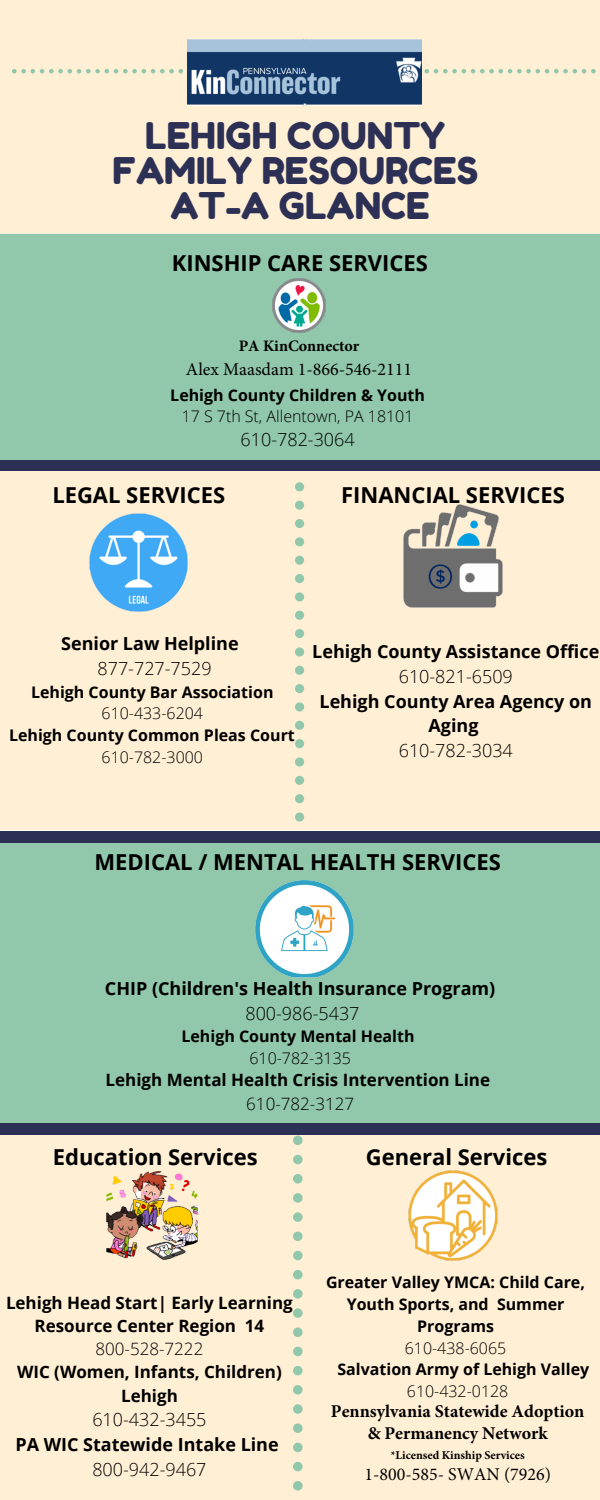
<style>
.page{position:relative;width:600px;height:1500px;background:#fff}
.page>*{position:absolute;margin:0;border:0;box-sizing:border-box;transform-origin:0 0}
.t1{font:36.8px "Fredoka One";color:#2d3055}
.t2{font:700 22px "Open Sans";color:#000}
.t3{font:700 18px/24.8px "Open Sans";color:#000;text-align:center}
.t4{font:300 18px "Open Sans";color:#000}
.t5{font:700 18px/21.6px "Minion Pro";color:#000;text-align:center}
.t6{font:18px "Minion Pro";color:#000}
.t7{font:700 17px/23.2px "Open Sans";color:#000;text-align:center}
.t8{font:300 17px "Open Sans";color:#000}
.t9{font:700 16px "Open Sans";color:#000}
.t10{font:300 16px "Open Sans";color:#000}
.t11{font:700 16px "Minion Pro";color:#000}
.t12{font:700 12px "Minion Pro";color:#000}
</style>
<div class="page">
<div style="left:0;top:843px;width:600px;height:280px;background:#91c8ab"></div>
<div style="left:0;top:460px;width:600px;height:12px;background:#2d3055"></div>
<div style="left:0;top:472px;width:600px;height:358px;background:#ffefd5"></div>
<div style="left:0;top:234px;width:600px;height:226px;background:#91c8ab"></div>
<div style="left:0;top:1136px;width:600px;height:364px;background:#ffefd5"></div>
<div style="left:293px;top:1232px;width:10px;height:9px;background:#91c8ab;border-radius:50%"></div>
<div style="left:293px;top:1251px;width:10px;height:9px;background:#91c8ab;border-radius:50%"></div>
<div style="left:293px;top:1212px;width:10px;height:10px;background:#91c8ab;border-radius:50%"></div>
<div style="left:293px;top:1289px;width:10px;height:10px;background:#91c8ab;border-radius:50%"></div>
<svg style="left:293px;top:1136px;width:10px;height:9px"></svg>
<div style="left:293px;top:1308px;width:10px;height:10px;background:#91c8ab;border-radius:50%"></div>
<div style="left:293px;top:1155px;width:10px;height:9px;background:#91c8ab;border-radius:50%"></div>
<div style="left:293px;top:1174px;width:10px;height:10px;background:#91c8ab;border-radius:50%"></div>
<div style="left:293px;top:1193px;width:10px;height:10px;background:#91c8ab;border-radius:50%"></div>
<div style="left:293px;top:1270px;width:10px;height:9px;background:#91c8ab;border-radius:50%"></div>
<div style="left:293px;top:1423px;width:10px;height:10px;background:#91c8ab;border-radius:50%"></div>
<div style="left:293px;top:1443px;width:10px;height:9px;background:#91c8ab;border-radius:50%"></div>
<div style="left:293px;top:1462px;width:10px;height:9px;background:#91c8ab;border-radius:50%"></div>
<div style="left:293px;top:1481px;width:10px;height:10px;background:#91c8ab;border-radius:50%"></div>
<div style="left:293px;top:1404px;width:10px;height:10px;background:#91c8ab;border-radius:50%"></div>
<div style="left:293px;top:1347px;width:10px;height:9px;background:#91c8ab;border-radius:50%"></div>
<div style="left:293px;top:1366px;width:10px;height:9px;background:#91c8ab;border-radius:50%"></div>
<div style="left:293px;top:1327px;width:10px;height:10px;background:#91c8ab;border-radius:50%"></div>
<div style="left:293px;top:1385px;width:10px;height:10px;background:#91c8ab;border-radius:50%"></div>
<div style="left:0;top:0;width:600px;height:234px;background:#ffefd5"></div>
<svg style="left:12px;top:69px;width:171px;height:5px"></svg>
<svg style="left:425px;top:69px;width:171px;height:5px"></svg>
<img style="left:188px;top:40px;width:234px;height:66px">
<img style="left:272px;top:279px;width:54px;height:53px">
<img style="left:90px;top:514px;width:97px;height:97px">
<img style="left:404px;top:505px;width:99px;height:102px">
<div style="left:0;top:831px;width:600px;height:12px;background:#2d3055"></div>
<div style="left:0;top:1123px;width:600px;height:12px;background:#2d3055"></div>
<div style="left:295px;top:574px;width:9px;height:9px;background:#91c8ab;border-radius:50%"></div>
<div style="left:295px;top:592px;width:9px;height:9px;background:#91c8ab;border-radius:50%"></div>
<div style="left:295px;top:556px;width:9px;height:9px;background:#91c8ab;border-radius:50%"></div>
<div style="left:295px;top:629px;width:9px;height:9px;background:#91c8ab;border-radius:50%"></div>
<svg style="left:295px;top:482px;width:9px;height:9px"></svg>
<div style="left:295px;top:647px;width:9px;height:10px;background:#91c8ab;border-radius:50%"></div>
<div style="left:295px;top:501px;width:9px;height:9px;background:#91c8ab;border-radius:50%"></div>
<div style="left:295px;top:519px;width:9px;height:9px;background:#91c8ab;border-radius:50%"></div>
<div style="left:295px;top:537px;width:9px;height:9px;background:#91c8ab;border-radius:50%"></div>
<div style="left:295px;top:611px;width:9px;height:9px;background:#91c8ab;border-radius:50%"></div>
<div style="left:295px;top:757px;width:9px;height:10px;background:#91c8ab;border-radius:50%"></div>
<div style="left:295px;top:776px;width:9px;height:9px;background:#91c8ab;border-radius:50%"></div>
<div style="left:295px;top:794px;width:9px;height:9px;background:#91c8ab;border-radius:50%"></div>
<div style="left:295px;top:812px;width:9px;height:10px;background:#91c8ab;border-radius:50%"></div>
<div style="left:295px;top:739px;width:9px;height:9px;background:#91c8ab;border-radius:50%"></div>
<div style="left:295px;top:684px;width:9px;height:9px;background:#91c8ab;border-radius:50%"></div>
<div style="left:295px;top:702px;width:9px;height:10px;background:#91c8ab;border-radius:50%"></div>
<div style="left:295px;top:666px;width:9px;height:9px;background:#91c8ab;border-radius:50%"></div>
<div style="left:295px;top:721px;width:9px;height:9px;background:#91c8ab;border-radius:50%"></div>
<img style="left:256px;top:881px;width:97px;height:96px">
<img style="left:106px;top:1171px;width:92px;height:89px">
<img style="left:409px;top:1170px;width:89px;height:90px">
<p class="t1" style="left:145px;top:113px;width:302px">LEHIGH COUNTY</p>
<p class="t1" style="left:113px;top:148px;width:367px">FAMILY RESOURCES</p>
<p class="t1" style="left:170px;top:183px;width:261px">AT-A GLANCE</p>
<p class="t2" style="left:172px;top:248px;width:258px">KINSHIP CARE SERVICES</p>
<p class="t11" style="left:239px;top:334px;width:122px">PA KinConnector</p>
<p class="t6" style="left:186px;top:357px;width:228px">Alex Maasdam 1-866-546-2111</p>
<p class="t9" style="left:170px;top:384px;width:256px">Lehigh County Children &amp; Youth</p>
<p class="t10" style="left:182px;top:405px;width:233px">17 S 7th St, Allentown, PA 18101</p>
<p class="t4" style="left:241px;top:427px;width:116px">610-782-3064</p>
<p class="t2" style="left:52px;top:480px;width:174px">LEGAL SERVICES</p>
<p class="t2" style="left:341px;top:480px;width:225px">FINANCIAL SERVICES</p>
<p class="t3" style="left:61px;top:631px;width:179px">Senior Law Helpline</p>
<p class="t4" style="left:98px;top:656px;width:116px">877-727-7529</p>
<p class="t9" style="left:31px;top:680px;width:244px">Lehigh County Bar Association</p>
<p class="t10" style="left:102px;top:702px;width:103px">610-433-6204</p>
<p class="t9" style="left:9px;top:724px;width:287px">Lehigh County Common Pleas Court</p>
<p class="t10" style="left:102px;top:746px;width:103px">610-782-3000</p>
<p class="t3" style="left:312px;top:639px;width:289px">Lehigh County Assistance Office</p>
<p class="t4" style="left:399px;top:664px;width:116px">610-821-6509</p>
<p class="t3" style="left:320px;top:688px;width:274px">Lehigh County Area Agency on<br>Aging</p>
<p class="t4" style="left:399px;top:738px;width:116px">610-782-3034</p>
<p class="t2" style="left:95px;top:847px;width:408px">MEDICAL / MENTAL HEALTH SERVICES</p>
<p class="t3" style="left:105px;top:976px;width:392px">CHIP (Children's Health Insurance Program)</p>
<p class="t4" style="left:245px;top:1000px;width:116px">800-986-5437</p>
<p class="t9" style="left:182px;top:1025px;width:235px">Lehigh County Mental Health</p>
<p class="t10" style="left:249px;top:1047px;width:103px">610-782-3135</p>
<p class="t7" style="left:106px;top:1068px;width:386px">Lehigh Mental Health Crisis Intervention Line</p>
<p class="t8" style="left:246px;top:1092px;width:109px">610-782-3127</p>
<p class="t2" style="left:53px;top:1142px;width:206px">Education Services</p>
<p class="t2" style="left:366px;top:1142px;width:183px">General Services</p>
<p class="t7" style="left:6px;top:1291px;width:288px">Lehigh Head Start| Early Learning<br>Resource Center Region 14</p>
<p class="t8" style="left:96px;top:1337px;width:109px">800-528-7222</p>
<p class="t7" style="left:17px;top:1360px;width:266px">WIC (Women, Infants, Children)<br>Lehigh</p>
<p class="t4" style="left:92px;top:1407px;width:116px">610-432-3455</p>
<p class="t3" style="left:15px;top:1432px;width:265px">PA WIC Statewide Intake Line</p>
<p class="t4" style="left:92px;top:1457px;width:116px">800-942-9467</p>
<p class="t9" style="left:326px;top:1271px;width:261px">Greater Valley YMCA: Child Care,</p>
<p class="t9" style="left:347px;top:1293px;width:219px">Youth Sports, and Summer</p>
<p class="t9" style="left:417px;top:1315px;width:78px">Programs</p>
<p class="t10" style="left:405px;top:1337px;width:103px">610-438-6065</p>
<p class="t9" style="left:337px;top:1358px;width:253px">Salvation Army of Lehigh Valley</p>
<p class="t10" style="left:407px;top:1380px;width:103px">610-432-0128</p>
<p class="t5" style="left:331px;top:1400px;width:255px">Pennsylvania Statewide Adoption &amp; Permanency Network</p>
<p class="t12" style="left:391px;top:1447px;width:135px">*Licensed Kinship Services</p>
<p class="t6" style="left:364px;top:1462px;width:188px">1-800-585- SWAN (7926)</p>
</div>
